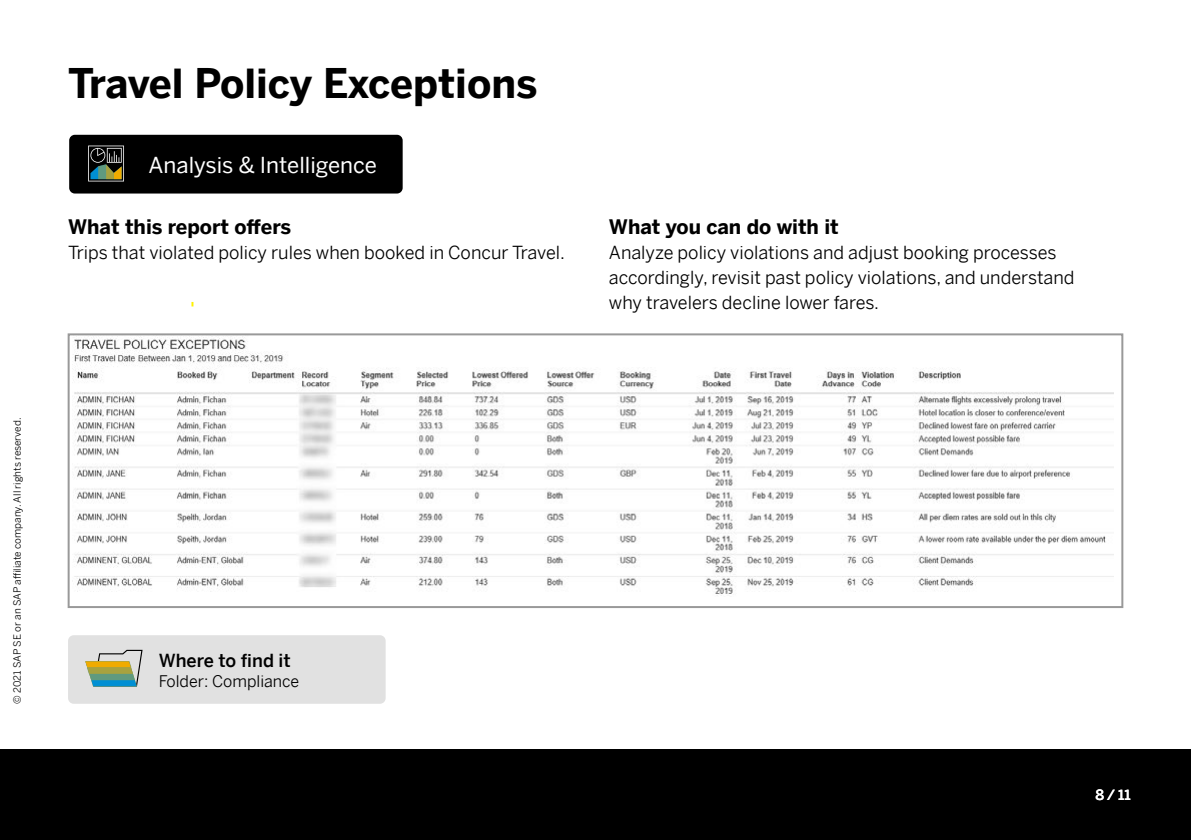
<style>
.page{position:relative;width:1191px;height:840px;background:#fff}
.page>*{position:absolute;margin:0;border:0;box-sizing:border-box;transform-origin:0 0}
.t1{font:700 40px "Benton Sans";color:#000}
.t2{font:22px "Benton Sans";color:#fff}
.t3{font:700 20px "Benton Sans";color:#000}
.t4{font:18px/25px "Benton Sans";color:#000}
.t5{font:500 18px "Benton Sans";color:#000}
.t6{font:16px "Benton Sans";color:#000}
.t7{font:500 14px "Benton Sans";color:#fff}
.t8{font:10px "Benton Sans";color:#000}
</style>
<div class="page">
<div style="left:0;top:748px;width:1191px;height:91px;background:#000"></div>
<div style="left:68px;top:635px;width:318px;height:68px;background:#e1e1e1;border-radius:6px"></div>
<svg style="left:85px;top:649px;width:58px;height:37px"></svg>
<div style="left:69px;top:135px;width:334px;height:58px;background:#000;border-radius:6px"></div>
<svg style="left:88px;top:145px;width:36px;height:36px"></svg>
<img style="left:74px;top:336px;width:1039px;height:260px">
<div style="left:68px;top:333px;width:1055px;height:274px;border:2px solid #999"></div>
<h1 class="t1" style="left:68px;top:54px;width:471px">Travel Policy Exceptions</h1>
<p class="t2" style="left:149px;top:146px;width:230px">Analysis &amp; Intelligence</p>
<p class="t3" style="left:68px;top:212px;width:224px">What this report offers</p>
<p class="t4" style="left:68px;top:237px;width:498px">Trips that violated policy rules when booked in Concur Travel.</p>
<p class="t8" style="left:9px;top:703px;width:287px;rotate:-90deg">© 2021 SAP SE or an SAP affiliate company. All rights reserved.</p>
<p class="t5" style="left:159px;top:644px;width:133px">Where to find it</p>
<p class="t6" style="left:159px;top:666px;width:142px">Folder: Compliance</p>
<p class="t3" style="left:609px;top:212px;width:231px">What you can do with it</p>
<p class="t4" style="left:609px;top:237px;width:467px">Analyze policy violations and adjust booking processes accordingly, revisit past policy violations, and understand why travelers decline lower fares.</p>
<p class="t7" style="left:1095px;top:781px;width:37px">8 / 11</p>
</div>
